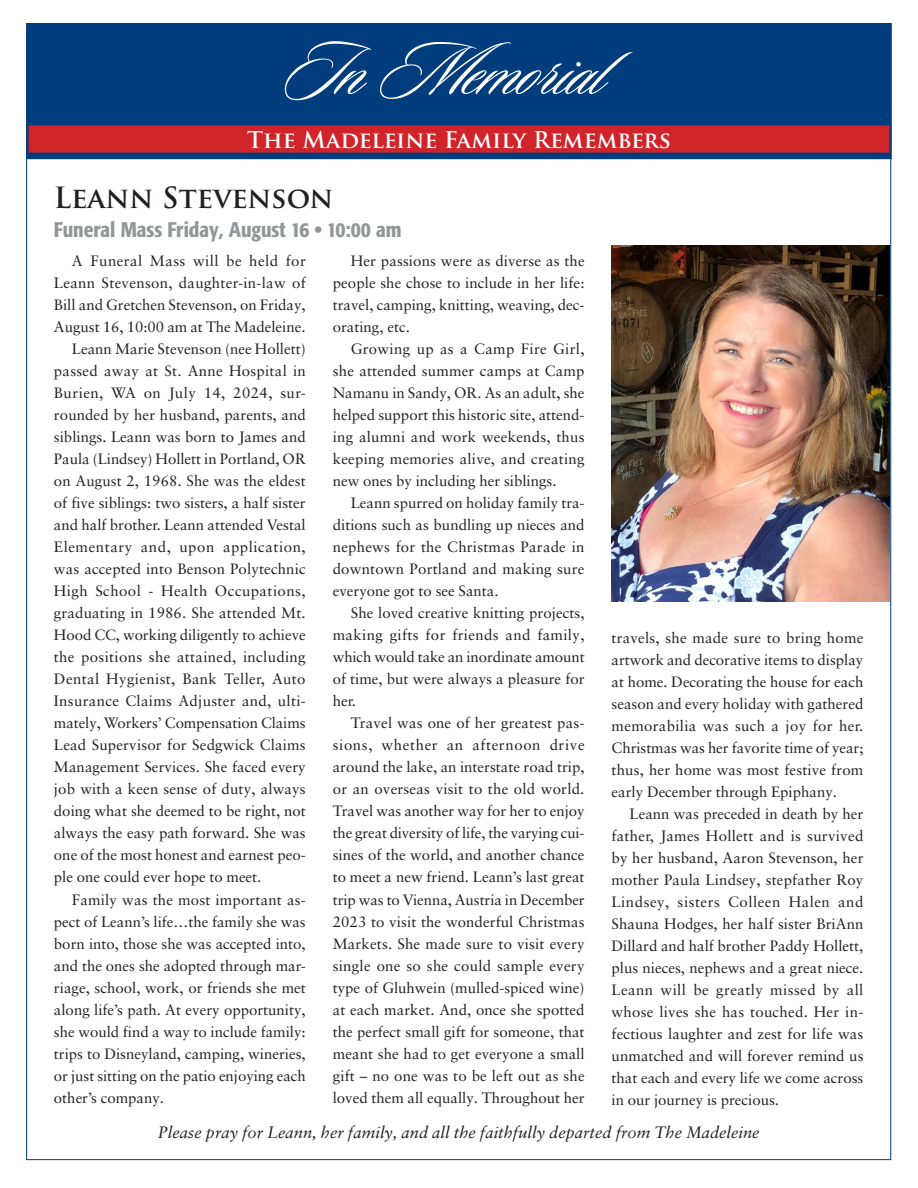
<style>
.page{position:relative;width:918px;height:1188px;background:#fff}
.page>*{position:absolute;margin:0;border:0;box-sizing:border-box;transform-origin:0 0}
.MiM_Headline{font:700 28.5px "Trajan Pro";color:#231f20}
.article_subhead{font:700 22.5px "Trajan Pro";color:#fff}
.mad_in_memorial_subh{font:500 condensed 21px "Formata";color:#939598}
.body_copy{font:italic 16.5px "Sabon LT Pro";color:#231f20}
.body_copy-2{font:15px/22px "Sabon LT Pro";color:#231f20;text-align:justify}
</style>
<div class="page">
<img style="left:612px;top:245px;width:278px;height:356px">
<div style="left:27px;top:24px;width:864px;height:134px;background:#013d7d"></div>
<div style="left:28px;top:125px;width:862px;height:28px;background:#d1232a"></div>
<svg style="left:285px;top:41px;width:348px;height:59px"></svg>
<div style="left:26px;top:23px;width:866px;height:136px;border:2px solid #013d7d"></div>
<p class="article_subhead" style="left:247px;top:126px;width:425px">The Madeleine Family Remembers</p>
<p class="MiM_Headline" style="left:54px;top:180px;width:281px">Leann Stevenson</p>
<p class="mad_in_memorial_subh" style="left:54px;top:217px;width:349px">Funeral Mass Friday, August 16 • 10:00 am</p>
<p class="body_copy-2" style="left:54px;top:249px;width:253px;text-indent:18px">A Funeral Mass will be held for Leann Stevenson, daughter-in-law of Bill and Gretchen Stevenson, on Friday, August 16, 10:00 am at The Madeleine.</p>
<p class="body_copy-2" style="left:54px;top:337px;width:253px;text-indent:18px">Leann Marie Stevenson (nee Hollett) passed away at St. Anne Hospital in Burien, WA on July 14, 2024, sur&shy;rounded by her husband, parents, and siblings. Leann was born to James and Paula (Lindsey) Hollett in Portland, OR on August 2, 1968. She was the eldest of five siblings: two sisters, a half sister and half brother. Leann attended Vestal Elementary and, upon application, was accepted into Benson Polytechnic High School - Health Occupations, graduating in 1986. She attended Mt.<br>Hood CC, working diligently to achieve the positions she attained, including Dental Hygienist, Bank Teller, Auto Insurance Claims Adjuster and, ulti&shy;mately, Workers’ Compensation Claims Lead Supervisor for Sedgwick Claims Management Services. She faced every job with a keen sense of duty, always doing what she deemed to be right, not always the easy path forward. She was one of the most honest and earnest peo&shy;ple one could ever hope to meet.</p>
<p class="body_copy-2" style="left:54px;top:888px;width:253px;text-indent:18px">Family was the most important as&shy;pect of Leann’s life…the family she was born into, those she was accepted into, and the ones she adopted through mar&shy;riage, school, work, or friends she met along life’s path. At every opportunity, she would find a way to include family: trips to Disneyland, camping, wineries, or just sitting on the patio enjoying each other’s company.</p>
<p class="body_copy-2" style="left:333px;top:249px;width:253px;text-indent:18px">Her passions were as diverse as the people she chose to include in her life: travel, camping, knitting, weaving, dec&shy;orating, etc.</p>
<p class="body_copy-2" style="left:333px;top:337px;width:253px;text-indent:18px">Growing up as a Camp Fire Girl, she attended summer camps at Camp Namanu in Sandy, OR. As an adult, she helped support this historic site, attend&shy;ing alumni and work weekends, thus keeping memories alive, and creating new ones by including her siblings.</p>
<p class="body_copy-2" style="left:333px;top:491px;width:253px;text-indent:18px">Leann spurred on holiday family tra&shy;ditions such as bundling up nieces and nephews for the Christmas Parade in downtown Portland and making sure everyone got to see Santa.</p>
<p class="body_copy-2" style="left:333px;top:602px;width:253px;text-indent:18px">She loved creative knitting projects, making gifts for friends and family, which would take an inordinate amount of time, but were always a pleasure for her.</p>
<p class="body_copy-2" style="left:333px;top:712px;width:253px;text-indent:18px">Travel was one of her greatest pas&shy;sions, whether an afternoon drive around the lake, an interstate road trip, or an overseas visit to the old world.<br>Travel was another way for her to enjoy the great diversity of life, the varying cui&shy;sines of the world, and another chance to meet a new friend. Leann’s last great trip was to Vienna, Austria in December 2023 to visit the wonderful Christmas Markets. She made sure to visit every single one so she could sample every type of Gluhwein (mulled-spiced wine) at each market. And, once she spotted the perfect small gift for someone, that meant she had to get everyone a small gift – no one was to be left out as she loved them all equally. Throughout her</p>
<p class="body_copy-2" style="left:612px;top:626px;width:253px">travels, she made sure to bring home artwork and decorative items to display at home. Decorating the house for each season and every holiday with gathered memorabilia was such a joy for her.<br>Christmas was her favorite time of year; thus, her home was most festive from early December through Epiphany.</p>
<p class="body_copy-2" style="left:612px;top:802px;width:253px;text-indent:18px">Leann was preceded in death by her father, James Hollett and is survived by her husband, Aaron Stevenson, her mother Paula Lindsey, stepfather Roy Lindsey, sisters Colleen Halen and Shauna Hodges, her half sister BriAnn Dillard and half brother Paddy Hollett, plus nieces, nephews and a great niece.<br>Leann will be greatly missed by all whose lives she has touched. Her in&shy;fectious laughter and zest for life was unmatched and will forever remind us that each and every life we come across in our journey is precious.</p>
<p class="body_copy" style="left:158px;top:1122px;width:603px">Please pray for Leann, her family, and all the faithfully departed from The Madeleine</p>
</div>
